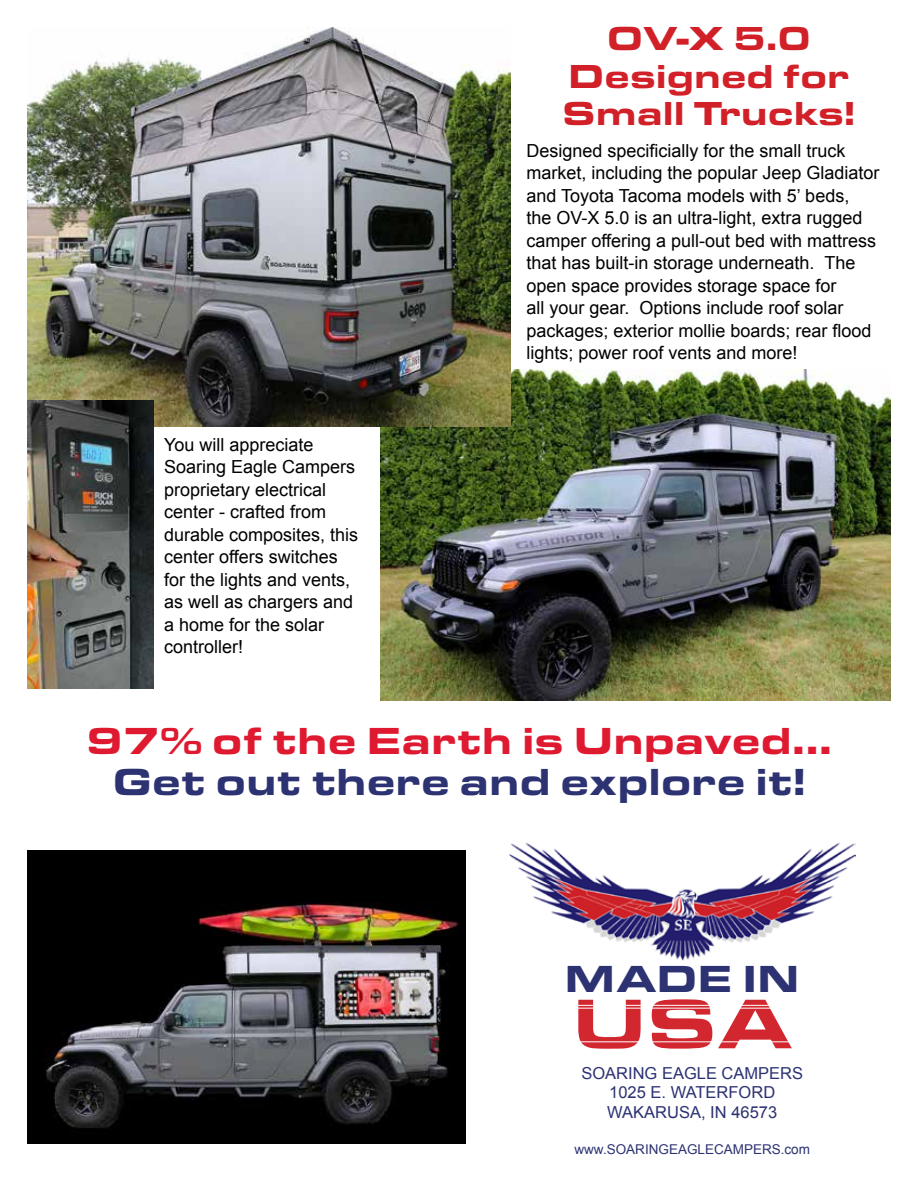
<style>
.page{position:relative;width:918px;height:1188px;background:#fff}
.page>*{position:absolute;margin:0;border:0;box-sizing:border-box;transform-origin:0 0}
.t1{font:900 72.75px "Eurostile Ext";color:#d32730}
.t2{font:900 39.15px "Eurostile Ext";color:#2c3272}
.t3{font:900 39.15px "Eurostile Ext";color:#df1930}
.t4{font:900 34.5px/37.5px "Eurostile Ext";color:#d12027;text-align:center}
.t5{font:18px/22.5px "Arial";color:#000}
.t6{font:16.5px/19.8px "Arial";color:#2c3272;text-align:center}
.t7{font:13.5px "Arial";color:#2c3272}
</style>
<div class="page">
<img style="left:510px;top:843px;width:346px;height:118px">
<img style="left:380px;top:369px;width:511px;height:331px">
<img style="left:27px;top:27px;width:484px;height:399px">
<img style="left:27px;top:400px;width:126px;height:288px">
<img style="left:27px;top:851px;width:439px;height:293px">
<p class="t5" style="left:164px;top:433px;width:196px">You will appreciate<br>Soaring Eagle Campers proprietary electrical center - crafted from durable composites, this center offers switches for the lights and vents, as well as chargers and a home for the solar controller!</p>
<h3 class="t4" style="left:562px;top:17px;width:295px">OV-X 5.0<br>Designed for<br>Small Trucks!</h3>
<p class="t5" style="left:526px;top:139px;width:355px">Designed specificially for the small truck market, including the popular Jeep Gladiator and Toyota Tacoma models with 5’ beds,<br>the OV-X 5.0 is an ultra-light, extra rugged camper offering a pull-out bed with mattress that has built-in storage underneath. The open space provides storage space for<br>all your gear. Options include roof solar packages; exterior mollie boards; rear flood lights; power roof vents and more!</p>
<h2 class="t3" style="left:86px;top:712px;width:748px">97% of the Earth is Unpaved...</h2>
<h2 class="t2" style="left:112px;top:752px;width:695px">Get out there and explore it!</h2>
<h2 class="t2" style="left:565px;top:950px;width:237px">MADE IN</h2>
<h1 class="t1" style="left:572px;top:969px;width:222px">USA</h1>
<p class="t6" style="left:581px;top:1063px;width:223px">SOARING EAGLE CAMPERS<br>1025 E. WATERFORD<br>WAKARUSA, IN 46573</p>
<p class="t7" style="left:575px;top:1141px;width:237px">www.SOARINGEAGLECAMPERS.com</p>
</div>
